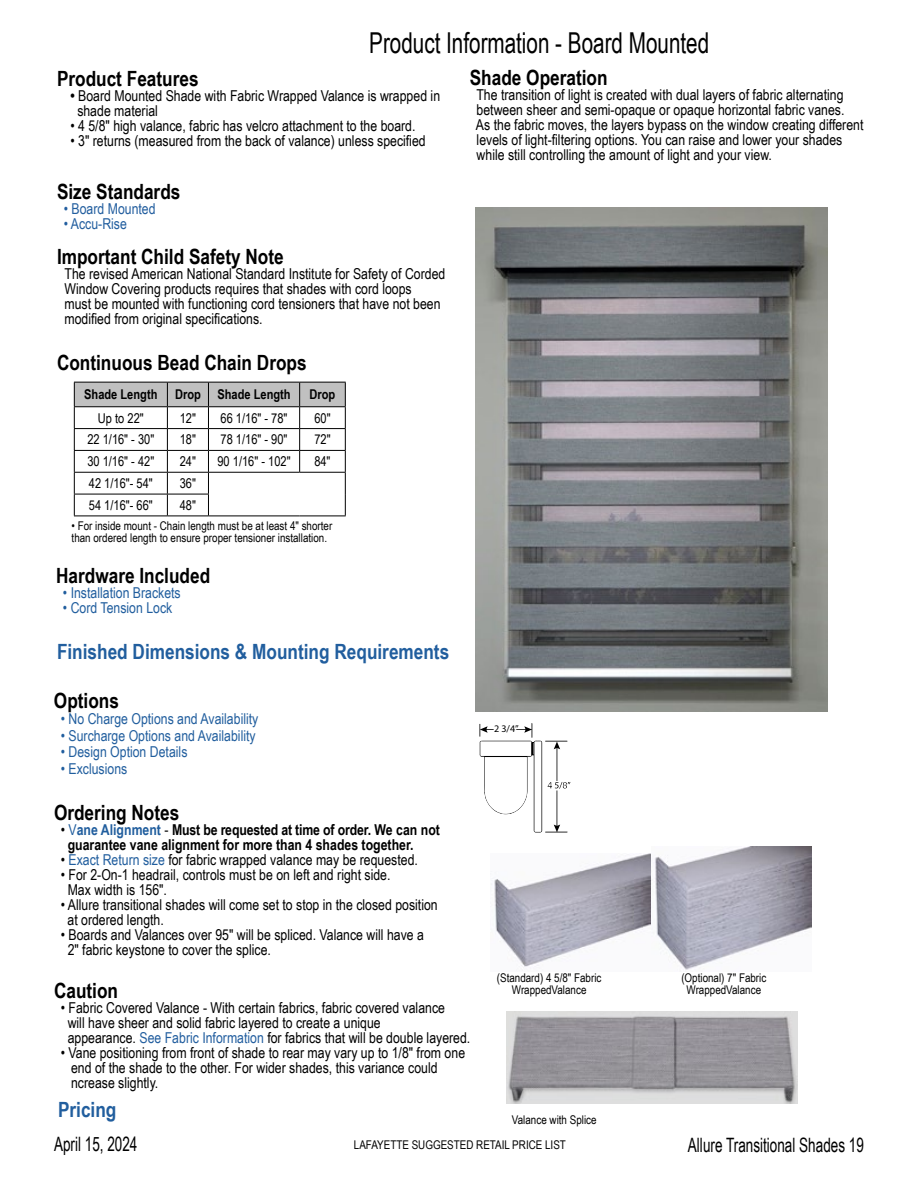
<style>
.page{position:relative;width:918px;height:1188px;background:#fff}
.page>*{position:absolute;margin:0;border:0;box-sizing:border-box;transform-origin:0 0}
.t1{font:28.8px "Arial Narrow";color:#000;scale:.87 1}
.t2{font:700 21px "Arial Narrow";color:#000}
.t3{font:700 21px "Arial Narrow";color:#215e9e}
.t4{font:19.8px "Arial Narrow";color:#000;scale:.83 1}
.t5{font:15px/15px "Arial Narrow";color:#000}
.t6{font:15px "Arial Narrow";color:#215e9e}
.t7{font:700 15px/15px "Arial Narrow";color:#000}
.t8{font:15px "Arial Narrow";color:#225e9f}
.t9{font:13.5px "Arial Narrow";color:#000}
.t10{font:700 13.5px "Arial Narrow";color:#000}
.t11{font:12px/12px "Arial Narrow";color:#000;text-align:center}
.t12{font:10.05px "Myriad Pro";color:#000}
.s1{font-weight:700}
.s2{font-weight:400}
.s3{font-weight:400;color:#215e9e}
.s4{color:#215e9e}
.s5{color:#225e9f}
</style>
<div class="page">
<svg style="left:479px;top:723px;width:91px;height:110px"></svg>
<svg style="left:74px;top:382px;width:272px;height:134px"></svg>
<hr style="left:74px;top:516px;width:93px;height:1px;background:#000">
<hr style="left:167px;top:516px;width:41px;height:1px;background:#000">
<hr style="left:208px;top:516px;width:92px;height:1px;background:#000">
<hr style="left:300px;top:516px;width:46px;height:1px;background:#000">
<img style="left:491px;top:854px;width:159px;height:113px">
<img style="left:655px;top:846px;width:156px;height:124px">
<img style="left:506px;top:1012px;width:291px;height:92px">
<img style="left:475px;top:207px;width:353px;height:505px">
<h1 class="t1" style="left:369px;top:22px;width:392px">Product Information - Board Mounted</h1>
<h2 class="t2" style="left:57px;top:63px;width:143px">Product Features</h2>
<p class="t5" style="left:77px;top:88px;width:364px;text-indent:-7px"><span class="s1">•</span> Board Mounted Shade with Fabric Wrapped Valance is wrapped in shade material</p>
<p class="t5" style="left:70px;top:118px;width:347px">• 4 5/8" high valance, fabric has velcro attachment to the board.</p>
<p class="t5" style="left:70px;top:133px;width:357px">• 3" returns (measured from the back of valance) unless specified</p>
<h2 class="t2" style="left:57px;top:176px;width:125px">Size Standards</h2>
<p class="t8" style="left:64px;top:198px;width:93px">• Board Mounted</p>
<p class="t8" style="left:64px;top:213px;width:65px">• Accu-Rise</p>
<h2 class="t2" style="left:57px;top:240px;width:228px">Important Child Safety Note</h2>
<p class="t5" style="left:64px;top:265px;width:382px">The revised American National Standard Institute for Safety of Corded Window Covering products requires that shades with cord loops<br>must be mounted with functioning cord tensioners that have not been modified from original specifications.</p>
<h2 class="t2" style="left:57px;top:346px;width:251px">Continuous Bead Chain Drops</h2>
<p class="t10" style="left:84px;top:384px;width:75px">Shade Length</p>
<p class="t10" style="left:175px;top:384px;width:117px">Drop Shade Length</p>
<p class="t10" style="left:310px;top:384px;width:27px">Drop</p>
<p class="t9" style="left:98px;top:408px;width:47px">Up to 22"</p>
<p class="t9" style="left:180px;top:408px;width:18px">12"</p>
<p class="t9" style="left:221px;top:408px;width:68px">66 1/16" - 78"</p>
<p class="t9" style="left:314px;top:408px;width:18px">60"</p>
<p class="t9" style="left:87px;top:430px;width:68px">22 1/16" - 30"</p>
<p class="t9" style="left:180px;top:430px;width:18px">18"</p>
<p class="t9" style="left:221px;top:430px;width:68px">78 1/16" - 90"</p>
<p class="t9" style="left:314px;top:430px;width:18px">72"</p>
<p class="t9" style="left:87px;top:452px;width:68px">30 1/16" - 42"</p>
<p class="t9" style="left:180px;top:452px;width:18px">24"</p>
<p class="t9" style="left:217px;top:452px;width:75px">90 1/16" - 102"</p>
<p class="t9" style="left:314px;top:452px;width:18px">84"</p>
<p class="t9" style="left:89px;top:473px;width:65px">42 1/16"- 54"</p>
<p class="t9" style="left:180px;top:473px;width:18px">36"</p>
<p class="t9" style="left:89px;top:495px;width:65px">54 1/16"- 66"</p>
<p class="t9" style="left:180px;top:495px;width:18px">48"</p>
<p class="t11" style="left:72px;top:520px;width:262px;text-align:left">• For inside mount - Chain length must be at least 4" shorter than ordered length to ensure proper tensioner installation.</p>
<h2 class="t2" style="left:56px;top:560px;width:156px">Hardware Included</h2>
<p class="t6" style="left:63px;top:582px;width:119px">• Installation Brackets</p>
<p class="t6" style="left:63px;top:597px;width:111px">• Cord Tension Lock</p>
<h2 class="t3" style="left:57px;top:636px;width:394px">Finished Dimensions &amp; Mounting Requirements</h2>
<h2 class="t2" style="left:54px;top:684px;width:67px">Options</h2>
<p class="t6" style="left:61px;top:708px;width:199px">• No Charge Options and Availability</p>
<p class="t6" style="left:61px;top:724px;width:196px">• Surcharge Options and Availability</p>
<p class="t6" style="left:61px;top:741px;width:128px">• Design Option Details</p>
<p class="t6" style="left:61px;top:757px;width:68px">• Exclusions</p>
<h2 class="t2" style="left:54px;top:797px;width:127px">Ordering Notes</h2>
<p class="t7" style="left:68px;top:821px;width:374px;text-indent:-7px"><span class="s2">•</span> <span class="s3">V</span><span class="s4">ane Alignment</span> <span class="s2">-</span> Must be requested at time of order. We can not guarantee vane alignment for more than 4 shades together.</p>
<p class="t5" style="left:61px;top:852px;width:359px">• <span class="s4">Exact Return size</span> for fabric wrapped valance may be requested.</p>
<p class="t5" style="left:68px;top:867px;width:324px;text-indent:-7px">• For 2-On-1 headrail, controls must be on left and right side.<br>Max width is 156".</p>
<p class="t5" style="left:68px;top:897px;width:372px;text-indent:-7px">• Allure transitional shades will come set to stop in the closed position at ordered length.</p>
<p class="t5" style="left:68px;top:927px;width:358px;text-indent:-7px">• Boards and Valances over 95" will be spliced. Valance will have a<br>2" fabric keystone to cover the splice.</p>
<h2 class="t2" style="left:470px;top:62px;width:139px">Shade Operation</h2>
<p class="t5" style="left:476px;top:87px;width:389px">The transition of light is created with dual layers of fabric alternating between sheer and semi-opaque or opaque horizontal fabric vanes.<br>As the fabric moves, the layers bypass on the window creating different levels of light-filtering options. You can raise and lower your shades while still controlling the amount of light and your view.</p>
<p class="t12" style="left:494px;top:723px;width:26px">2 3/4”</p>
<h2 class="t2" style="left:54px;top:974px;width:66px">Caution</h2>
<p class="t5" style="left:68px;top:999px;width:404px;text-indent:-7px">• Fabric Covered Valance - With certain fabrics, fabric covered valance<br>will have sheer and solid fabric layered to create a unique<br>appearance. <span class="s5">See Fabric Information</span> for fabrics that will be double layered.</p>
<p class="t5" style="left:71px;top:1044px;width:396px;text-indent:-10px">• Vane positioning from front of shade to rear may vary up to 1/8" from one end of the shade to the other. For wider shades, this variance could ncrease slightly.</p>
<h2 class="t3" style="left:58px;top:1094px;width:60px">Pricing</h2>
<p class="t11" style="left:497px;top:971px;width:106px">(Standard) 4 5/8" Fabric<br>WrappedValance</p>
<p class="t11" style="left:681px;top:971px;width:86px">(Optional) 7" Fabric<br>WrappedValance</p>
<p class="t11" style="left:512px;top:1113px;width:86px">Valance with Splice</p>
<h3 class="t4" style="left:54px;top:1129px;width:102px">April 15, 2024</h3>
<p class="t11" style="left:354px;top:1138px;width:214px">LAFAYETTE SUGGESTED RETAIL PRICE LIST</p>
<h3 class="t4" style="left:688px;top:1130px;width:214px">Allure Transitional Shades 19</h3>
</div>
